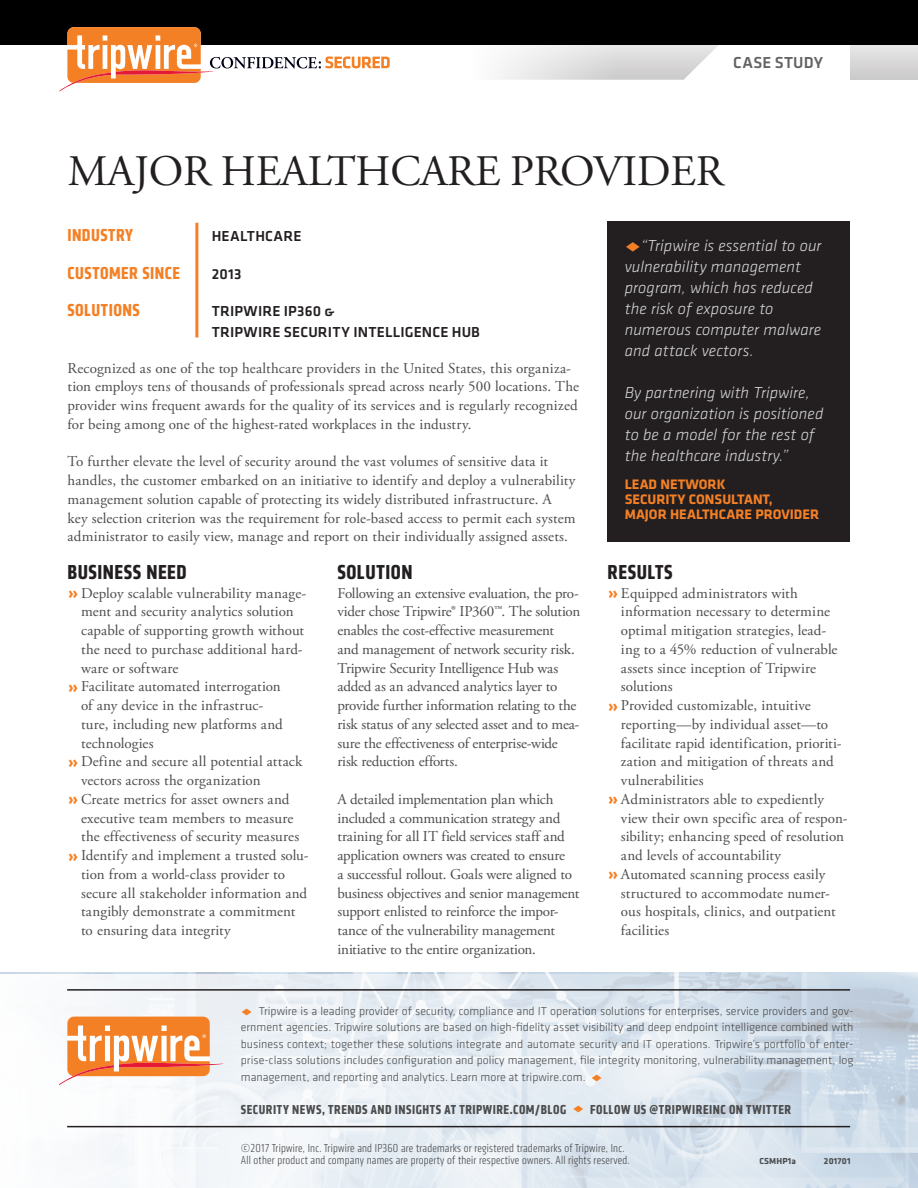
<style>
.page{position:relative;width:918px;height:1188px;background:#fff}
.page>*{position:absolute;margin:0;border:0;box-sizing:border-box;transform-origin:0 0}
.Document_Title{font:43.5px "Adobe Garamond Pro";letter-spacing:-.005em;color:#231f20}
.CS_Need{font:700 condensed 21px "Klavika";letter-spacing:.025em;color:#231f20}
.Spotlight_H1{font:700 condensed 18px "Klavika";letter-spacing:.025em;color:#f48026}
.t1{font:italic 300 16.5px/21px "Klavika";letter-spacing:.005em;color:#d8d9db}
.t2{font:500 16.5px "Klavika";letter-spacing:.015em;color:#636366}
.BODY{font:15px/18.8px "Adobe Garamond Pro";color:#4b4c4d}
.Spotlight_H2{font:500 15px/21px "Klavika";letter-spacing:.015em;color:#231f20}
.Sidebar_Quote_Attrib{font:700 14.25px/15px "Klavika";color:#f48026}
.t3{font:700 condensed 13.5px "Klavika";letter-spacing:.04em;color:#4b4c4d}
.t4{font:300 12px/16.5px "Klavika";color:#4b4c4d;text-align:justify}
.Copyright_Info{font:300 condensed 12px "Klavika";letter-spacing:.02em;color:#4b4c4d}
.Copyright_Info-2{font:700 9px "Klavika";letter-spacing:.02em;color:#4b4c4d}
.s1{font-family:"Klavika";font-weight:700;font-size:19.5px;color:#f48026}
.s2{color:#f48026}
</style>
<div class="page">
<svg style="left:851px;top:45px;width:67px;height:35px;background:#d9d8d8"></svg>
<svg style="left:499px;top:45px;width:219px;height:35px"></svg>
<div style="left:0;top:0;width:918px;height:45px;background:#000"></div>
<svg style="left:60px;top:27px;width:330px;height:64px"></svg>
<svg style="left:59px;top:974px;width:859px;height:214px"></svg>
<hr style="left:67px;top:1126px;width:783px;height:1px;background:#231f20">
<hr style="left:67px;top:989px;width:783px;height:2px;background:#231f20">
<svg style="left:59px;top:1017px;width:164px;height:68px"></svg>
<hr style="left:195px;top:223px;width:3px;height:114px;background:#f48026">
<div style="left:608px;top:221px;width:242px;height:320px;background:#231f20"></div>
<p class="t2" style="left:733px;top:51px;width:91px">CASE STUDY</p>
<p class="Document_Title" style="left:68px;top:145px;width:657px">MAJOR HEALTHCARE PROVIDER</p>
<p class="Spotlight_H1" style="left:68px;top:224px;width:67px">INDUSTRY</p>
<p class="Spotlight_H1" style="left:68px;top:261px;width:114px">CUSTOMER SINCE</p>
<p class="Spotlight_H1" style="left:68px;top:299px;width:74px">SOLUTIONS</p>
<p class="Spotlight_H2" style="left:212px;top:226px;width:91px">HEALTHCARE</p>
<p class="Spotlight_H2" style="left:212px;top:263px;width:31px">2013</p>
<p class="Spotlight_H2" style="left:212px;top:301px;width:270px">TRIPWIRE IP360 &amp;<br>TRIPWIRE SECURITY INTELLIGENCE HUB</p>
<p class="BODY" style="left:68px;top:359px;width:513px">Recognized as one of the top healthcare providers in the United States, this organiza&shy;tion employs tens of thousands of professionals spread across nearly 500 locations. The provider wins frequent awards for the quality of its services and is regularly recognized for being among one of the highest-rated workplaces in the industry.</p>
<p class="BODY" style="left:68px;top:453px;width:510px">To further elevate the level of security around the vast volumes of sensitive data it handles, the customer embarked on an initiative to identify and deploy a vulnerability management solution capable of protecting its widely distributed infrastructure. A key selection criterion was the requirement for role-based access to permit each system administrator to easily view, manage and report on their individually assigned assets.</p>
<p class="CS_Need" style="left:337px;top:558px;width:77px">SOLUTION</p>
<p class="BODY" style="left:337px;top:584px;width:244px">Following an extensive evaluation, the pro&shy;vider chose Tripwire® IP360™. The solution enables the cost-effective measurement<br>and management of network security risk.<br>Tripwire Security Intelligence Hub was added as an advanced analytics layer to provide further information relating to the risk status of any selected asset and to mea&shy;sure the effectiveness of enterprise-wide risk reduction efforts.</p>
<p class="BODY" style="left:337px;top:790px;width:244px">A detailed implementation plan which included a communication strategy and training for all IT field services staff and application owners was created to ensure<br>a successful rollout. Goals were aligned to business objectives and senior management support enlisted to reinforce the impor&shy;tance of the vulnerability management initiative to the entire organization.</p>
<p class="CS_Need" style="left:68px;top:558px;width:121px">BUSINESS NEED</p>
<p class="BODY" style="left:81px;top:584px;width:227px;text-indent:-14px"><span class="s1">»</span> Deploy scalable vulnerability manage&shy;ment and security analytics solution capable of supporting growth without the need to purchase additional hard&shy;ware or software</p>
<p class="BODY" style="left:81px;top:678px;width:203px;text-indent:-14px"><span class="s1">»</span> Facilitate automated interrogation of any device in the infrastruc&shy;ture, including new platforms and technologies</p>
<p class="BODY" style="left:81px;top:753px;width:223px;text-indent:-14px"><span class="s1">»</span> Define and secure all potential attack vectors across the organization</p>
<p class="BODY" style="left:81px;top:790px;width:220px;text-indent:-14px"><span class="s1">»</span> Create metrics for asset owners and executive team members to measure the effectiveness of security measures</p>
<p class="BODY" style="left:81px;top:847px;width:229px;text-indent:-14px"><span class="s1">»</span> Identify and implement a trusted solu&shy;tion from a world-class provider to secure all stakeholder information and tangibly demonstrate a commitment to ensuring data integrity</p>
<p class="t1" style="left:625px;top:235px;width:198px"><span class="s2">◆</span>“Tripwire is essential to our vulnerability management program, which has reduced the risk of exposure to numerous computer malware and attack vectors.</p>
<p class="t1" style="left:625px;top:382px;width:200px">By partnering with Tripwire, our organization is positioned to be a model for the rest of the healthcare industry.”</p>
<p class="Sidebar_Quote_Attrib" style="left:625px;top:477px;width:196px">LEAD NETWORK<br>SECURITY CONSULTANT,<br>MAJOR HEALTHCARE PROVIDER</p>
<p class="CS_Need" style="left:607px;top:558px;width:67px">RESULTS</p>
<p class="BODY" style="left:621px;top:584px;width:218px;text-indent:-14px"><span class="s1">»</span> Equipped administrators with information necessary to determine optimal mitigation strategies, lead&shy;ing to a 45% reduction of vulnerable assets since inception of Tripwire solutions</p>
<p class="BODY" style="left:621px;top:697px;width:222px;text-indent:-14px"><span class="s1">»</span> Provided customizable, intuitive reporting—by individual asset—to facilitate rapid identification, prioriti&shy;zation and mitigation of threats and vulnerabilities</p>
<p class="BODY" style="left:621px;top:790px;width:228px;text-indent:-14px"><span class="s1">»</span> Administrators able to expediently view their own specific area of respon&shy;sibility; enhancing speed of resolution and levels of accountability</p>
<p class="BODY" style="left:621px;top:865px;width:216px;text-indent:-14px"><span class="s1">»</span> Automated scanning process easily structured to accommodate numer&shy;ous hospitals, clinics, and outpatient facilities</p>
<p class="t4" style="left:241px;top:1002px;width:614px"><span class="s2">◆</span> Tripwire is a leading provider of security, compliance and IT operation solutions for enterprises, service providers and gov&shy;ernment agencies. Tripwire solutions are based on high-fidelity asset visibility and deep endpoint intelligence combined with business context; together these solutions integrate and automate security and IT operations. Tripwire’s portfolio of enter&shy;prise-class solutions includes configuration and policy management, file integrity monitoring, vulnerability management, log management, and reporting and analytics. Learn more at tripwire.com. <span class="s2">◆</span></p>
<p class="t3" style="left:241px;top:1100px;width:552px">SECURITY NEWS, TRENDS AND INSIGHTS AT TRIPWIRE.COM/BLOG <span class="s2">◆</span> FOLLOW US @TRIPWIREINC ON TWITTER</p>
<p class="Copyright_Info" style="left:241px;top:1142px;width:385px">©2017 Tripwire, Inc. Tripwire and IP360 are trademarks or registered trademarks of Tripwire, Inc.</p>
<p class="Copyright_Info" style="left:241px;top:1154px;width:390px">All other product and company names are property of their respective owners. All rights reserved.</p>
<p class="Copyright_Info-2" style="left:759px;top:1155px;width:38px">CSMHP1a</p>
<p class="Copyright_Info-2" style="left:824px;top:1155px;width:28px">201701</p>
</div>
